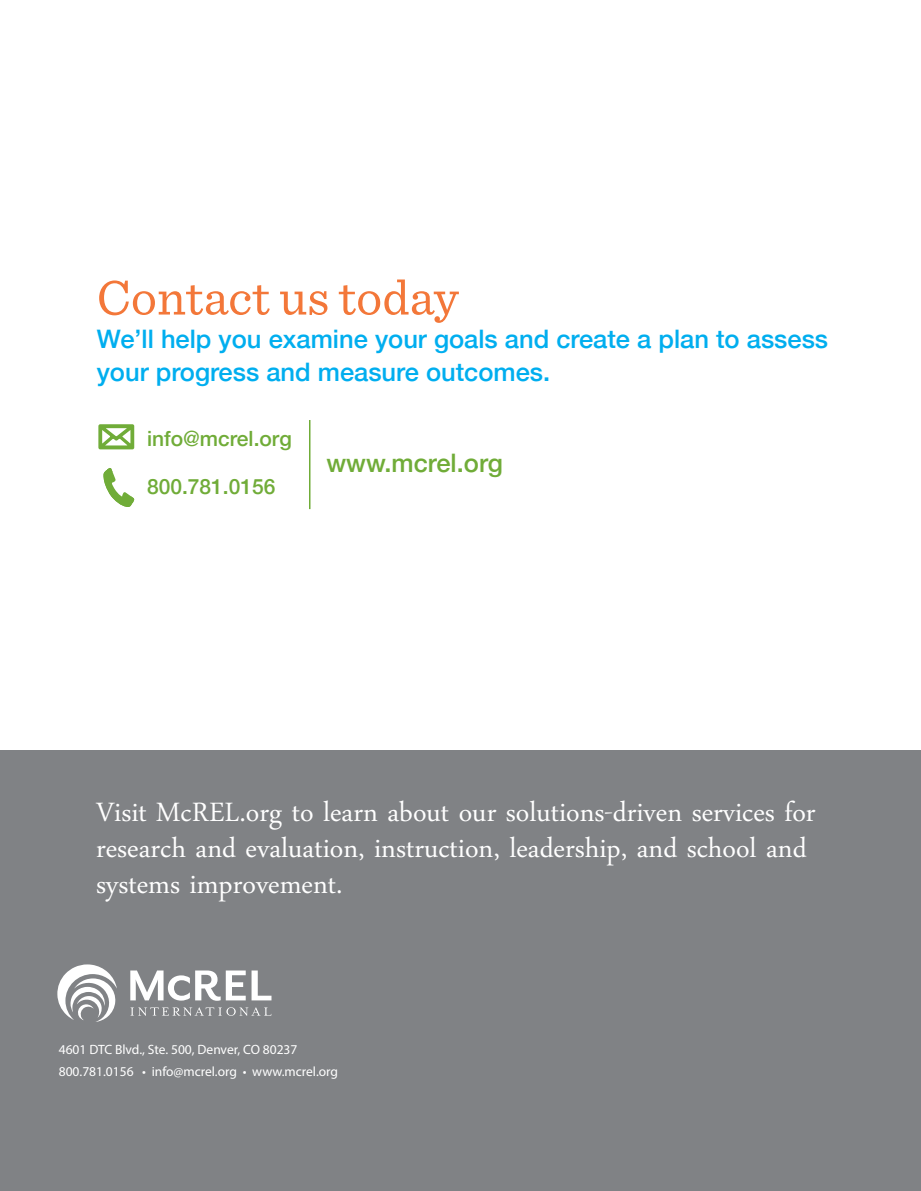
<style>
.page{position:relative;width:921px;height:1191px;background:#fff}
.page>*{position:absolute;margin:0;border:0;box-sizing:border-box;transform-origin:0 0}
.t1{font:51px "Sentinel";color:#f37739}
.t2{font:39px/36px "Daun Penh";color:#fff}
.t3{font:500 25.5px/33px "Helvetica Neue";color:#00aeef}
.t4{font:500 25.5px "Helvetica Neue";color:#70ac38}
.t5{font:500 21px "Helvetica Neue";color:#70ac38}
.t6{font:13.5px/22.5px "Myriad Pro";color:#fff}
</style>
<div class="page">
<div style="left:0;top:750px;width:921px;height:441px;background:#808285"></div>
<svg style="left:57px;top:964px;width:60px;height:58px"></svg>
<svg style="left:130px;top:971px;width:116px;height:30px"></svg>
<svg style="left:252px;top:971px;width:20px;height:29px"></svg>
<svg style="left:130px;top:1007px;width:141px;height:9px"></svg>
<svg style="left:98px;top:424px;width:37px;height:26px"></svg>
<svg style="left:103px;top:468px;width:32px;height:39px"></svg>
<hr style="left:309px;top:420px;width:1px;height:89px;background:#70ac38">
<p class="t1" style="left:97px;top:259px;width:363px">Contact us today</p>
<p class="t3" style="left:97px;top:320px;width:733px">We’ll help you examine your goals and create a plan to assess your progress and measure outcomes.</p>
<p class="t5" style="left:147px;top:422px;width:146px">info@mcrel.org</p>
<p class="t5" style="left:147px;top:470px;width:130px">800.781.0156</p>
<p class="t4" style="left:326px;top:442px;width:178px">www.mcrel.org</p>
<p class="t2" style="left:96px;top:789px;width:721px">Visit McREL.org to learn about our solutions-driven services for research and evaluation, instruction, leadership, and school and systems improvement.</p>
<p class="t6" style="left:59px;top:1038px;width:281px">4601 DTC Blvd., Ste. 500, Denver, CO 80237<br>800.781.0156 • info@mcrel.org • www.mcrel.org</p>
</div>
